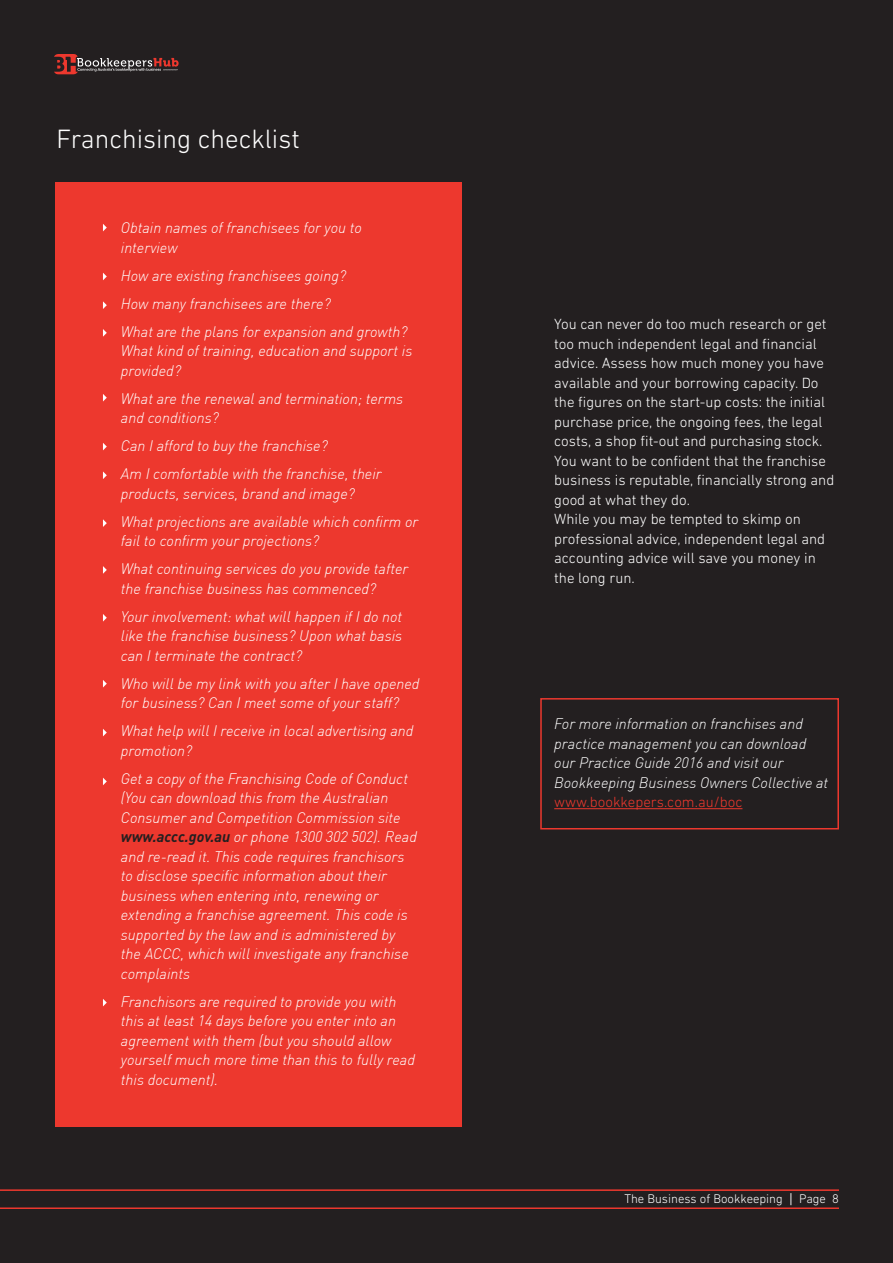
<style>
.page{position:relative;width:893px;height:1263px;background:#231f20}
.page>*{position:absolute;margin:0;border:0;box-sizing:border-box;transform-origin:0 0}
.t1{font:300 27px "DIN Next LT Pro";color:#fff}
.t2{font:italic 300 15px/19.5px "DIN";color:#fff}
.t3{font:300 15px/19.5px "DIN Next LT Pro";color:#fff}
.t4{font:300 12.75px "DIN Next LT Pro";color:#fff}
.s1{font-weight:700;color:#231f20}
.s2{font-family:"DIN Next LT Pro";font-style:normal;color:#ed382e}
.s3{font-family:"Lato";font-weight:400}
</style>
<div class="page">
<hr style="left:0;top:1189px;width:839px;height:2px;background:#ed382e">
<hr style="left:0;top:1207px;width:839px;height:2px;background:#ed382e">
<svg style="left:54px;top:54px;width:125px;height:20px"></svg>
<div style="left:55px;top:183px;width:407px;height:944px;background:#ed382e"></div>
<svg style="left:103px;top:224px;width:4px;height:7px"></svg>
<svg style="left:103px;top:273px;width:4px;height:7px"></svg>
<svg style="left:103px;top:301px;width:4px;height:8px"></svg>
<svg style="left:103px;top:329px;width:4px;height:8px"></svg>
<svg style="left:103px;top:394px;width:4px;height:7px"></svg>
<svg style="left:103px;top:443px;width:4px;height:7px"></svg>
<svg style="left:103px;top:471px;width:4px;height:8px"></svg>
<svg style="left:103px;top:519px;width:4px;height:8px"></svg>
<svg style="left:103px;top:566px;width:4px;height:8px"></svg>
<svg style="left:103px;top:614px;width:4px;height:8px"></svg>
<svg style="left:103px;top:680px;width:4px;height:7px"></svg>
<svg style="left:103px;top:729px;width:4px;height:7px"></svg>
<svg style="left:103px;top:778px;width:4px;height:7px"></svg>
<svg style="left:103px;top:999px;width:4px;height:7px"></svg>
<hr style="left:554px;top:808px;width:188px;height:1px;background:#ed382e">
<div style="left:540px;top:698px;width:299px;height:131px;border:2px solid #ed382e"></div>
<p class="t1" style="left:57px;top:123px;width:245px">Franchising checklist</p>
<p class="t2" style="left:121px;top:218px;width:242px">Obtain names of franchisees for you to interview</p>
<p class="t2" style="left:121px;top:266px;width:227px">How are existing franchisees going?</p>
<p class="t2" style="left:121px;top:294px;width:211px">How many franchisees are there?</p>
<p class="t2" style="left:121px;top:322px;width:293px">What are the plans for expansion and growth?<br>What kind of training, education and support is provided?</p>
<p class="t2" style="left:121px;top:389px;width:284px">What are the renewal and termination; terms and conditions?</p>
<p class="t2" style="left:121px;top:436px;width:208px">Can I afford to buy the franchise?</p>
<p class="t2" style="left:121px;top:464px;width:262px">Am I comfortable with the franchise, their products, services, brand and image?</p>
<p class="t2" style="left:121px;top:512px;width:299px">What projections are available which confirm or fail to confirm your projections?</p>
<p class="t2" style="left:121px;top:559px;width:289px">What continuing services do you provide tafter the franchise business has commenced?</p>
<p class="t2" style="left:121px;top:607px;width:283px;text-align:justify">Your involvement: what will happen if I do not like the franchise business? Upon what basis can I terminate the contract?</p>
<p class="t2" style="left:121px;top:674px;width:300px">Who will be my link with you after I have opened for business? Can I meet some of your staff?</p>
<p class="t2" style="left:121px;top:721px;width:294px">What help will I receive in local advertising and promotion?</p>
<p class="t2" style="left:121px;top:769px;width:298px">Get a copy of the Franchising Code of Conduct (You can download this from the Australian Consumer and Competition Commission site <span class="s1">www.accc.gov.au</span> or phone 1300 302 502). Read and re-read it. This code requires franchisors to disclose specific information about their business when entering into, renewing or extending a franchise agreement. This code is supported by the law and is administered by the ACCC, which will investigate any franchise complaints</p>
<p class="t2" style="left:121px;top:992px;width:296px">Franchisors are required to provide you with this at least 14 days before you enter into an agreement with them (but you should allow yourself much more time than this to fully read this document).</p>
<p class="t3" style="left:554px;top:314px;width:274px">You can never do too much research or get too much independent legal and financial advice. Assess how much money you have available and your borrowing capacity. Do the figures on the start-up costs: the initial purchase price, the ongoing fees, the legal costs, a shop fit-out and purchasing stock.</p>
<p class="t3" style="left:554px;top:451px;width:282px">You want to be confident that the franchise business is reputable, financially strong and good at what they do.</p>
<p class="t3" style="left:554px;top:509px;width:272px">While you may be tempted to skimp on professional advice, independent legal and accounting advice will save you money in the long run.</p>
<p class="t2" style="left:554px;top:714px;width:276px">For more information on franchises and practice management you can download our Practice Guide 2016 and visit our Bookkeeping Business Owners Collective at <span class="s2">www.bookkepers.com.au/boc</span></p>
<p class="t4" style="left:624px;top:1191px;width:216px">The Business of Bookkeeping <span class="s3">|</span> Page 8</p>
</div>
